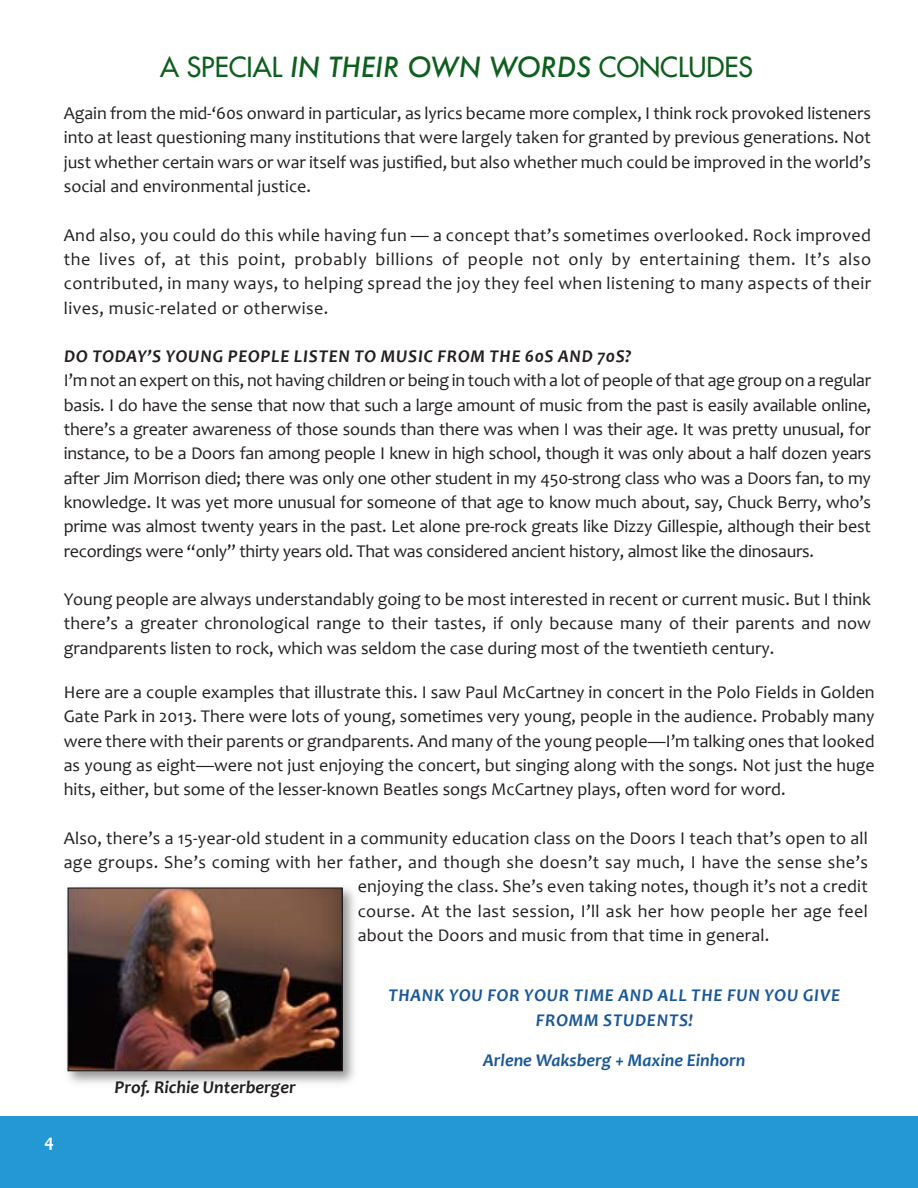
<style>
.page{position:relative;width:918px;height:1188px;background:#fff}
.page>*{position:absolute;margin:0;border:0;box-sizing:border-box;transform-origin:0 0}
.t1{font:27px "Futura";color:#0e5f1e}
.t2{font:18px/24.3px "Candara";letter-spacing:.01em;color:#231f20;text-align:justify}
.t3{font:italic 700 18px/24.3px "Candara";letter-spacing:.04em;color:#1c5896;text-align:center}
.t4{font:italic 700 18px "Candara";letter-spacing:.04em;color:#231f20}
.t5{font:italic 700 18px "Candara";color:#1c5896}
.t6{font:italic 700 18px "Candara";color:#231f20}
.t7{font:700 18px "Candara";color:#fff}
.s1{font-weight:500;font-style:italic}
</style>
<div class="page">
<div style="left:0;top:1117px;width:918px;height:71px;background:#2398d5"></div>
<img style="left:67px;top:887px;width:287px;height:196px">
<img style="left:70px;top:889px;width:271px;height:180px">
<div style="left:68px;top:887px;width:275px;height:184px;border:1px solid #231f20"></div>
<h1 class="t1" style="left:160px;top:54px;width:595px">A SPECIAL <span class="s1">IN THEIR OWN WORDS</span> CONCLUDES</h1>
<p class="t2" style="left:64px;top:103px;width:809px">Again from the mid‐‘60s onward in particular, as lyrics became more complex, I think rock provoked listeners into at least questioning many institutions that were largely taken for granted by previous generations. Not just whether certain wars or war itself was justified, but also whether much could be improved in the world’s social and environmental justice.</p>
<p class="t2" style="left:64px;top:224px;width:809px">And also, you could do this while having fun — a concept that’s sometimes overlooked. Rock improved the lives of, at this point, probably billions of people not only by entertaining them. It’s also contributed, in many ways, to helping spread the joy they feel when listening to many aspects of their lives, music‐related or otherwise.</p>
<p class="t4" style="left:64px;top:349px;width:569px">DO TODAY’S YOUNG PEOPLE LISTEN TO MUSIC FROM THE 60S AND 70S?</p>
<p class="t2" style="left:64px;top:370px;width:809px">I’m not an expert on this, not having children or being in touch with a lot of people of that age group on a regular basis. I do have the sense that now that such a large amount of music from the past is easily available online, there’s a greater awareness of those sounds than there was when I was their age. It was pretty unusual, for instance, to be a Doors fan among people I knew in high school, though it was only about a half dozen years after Jim Morrison died; there was only one other student in my 450‐strong class who was a Doors fan, to my knowledge. It was yet more unusual for someone of that age to know much about, say, Chuck Berry, who’s prime was almost twenty years in the past. Let alone pre‐rock greats like Dizzy Gillespie, although their best recordings were “only” thirty years old. That was considered ancient history, almost like the dinosaurs.</p>
<p class="t2" style="left:64px;top:589px;width:809px">Young people are always understandably going to be most interested in recent or current music. But I think there’s a greater chronological range to their tastes, if only because many of their parents and now grandparents listen to rock, which was seldom the case during most of the twentieth century.</p>
<p class="t2" style="left:64px;top:682px;width:813px">Here are a couple examples that illustrate this. I saw Paul McCartney in concert in the Polo Fields in Golden Gate Park in 2013. There were lots of young, sometimes very young, people in the audience. Probably many were there with their parents or grandparents. And many of the young people—I’m talking ones that looked as young as eight—were not just enjoying the concert, but singing along with the songs. Not just the huge hits, either, but some of the lesser‐known Beatles songs McCartney plays, often word for word.</p>
<p class="t2" style="left:64px;top:828px;width:806px">Also, there’s a 15‐year‐old student in a community education class on the Doors I teach that’s open to all</p>
<p class="t2" style="left:64px;top:852px;width:806px">age groups. She’s coming with her father, and though she doesn’t say much, I have the sense she’s</p>
<p class="t2" style="left:358px;top:876px;width:512px">enjoying the class. She’s even taking notes, though it’s not a credit</p>
<p class="t2" style="left:358px;top:900px;width:512px">course. At the last session, I’ll ask her how people her age feel</p>
<p class="t2" style="left:358px;top:925px;width:413px">about the Doors and music from that time in general.</p>
<p class="t7" style="left:44px;top:1134px;width:11px">4</p>
<p class="t6" style="left:115px;top:1080px;width:183px">Prof. Richie Unterberger</p>
<p class="t3" style="left:388px;top:985px;width:453px">THANK YOU FOR YOUR TIME AND ALL THE FUN YOU GIVE<br>FROMM STUDENTS!</p>
<p class="t5" style="left:483px;top:1053px;width:264px">Arlene Waksberg + Maxine Einhorn</p>
</div>
